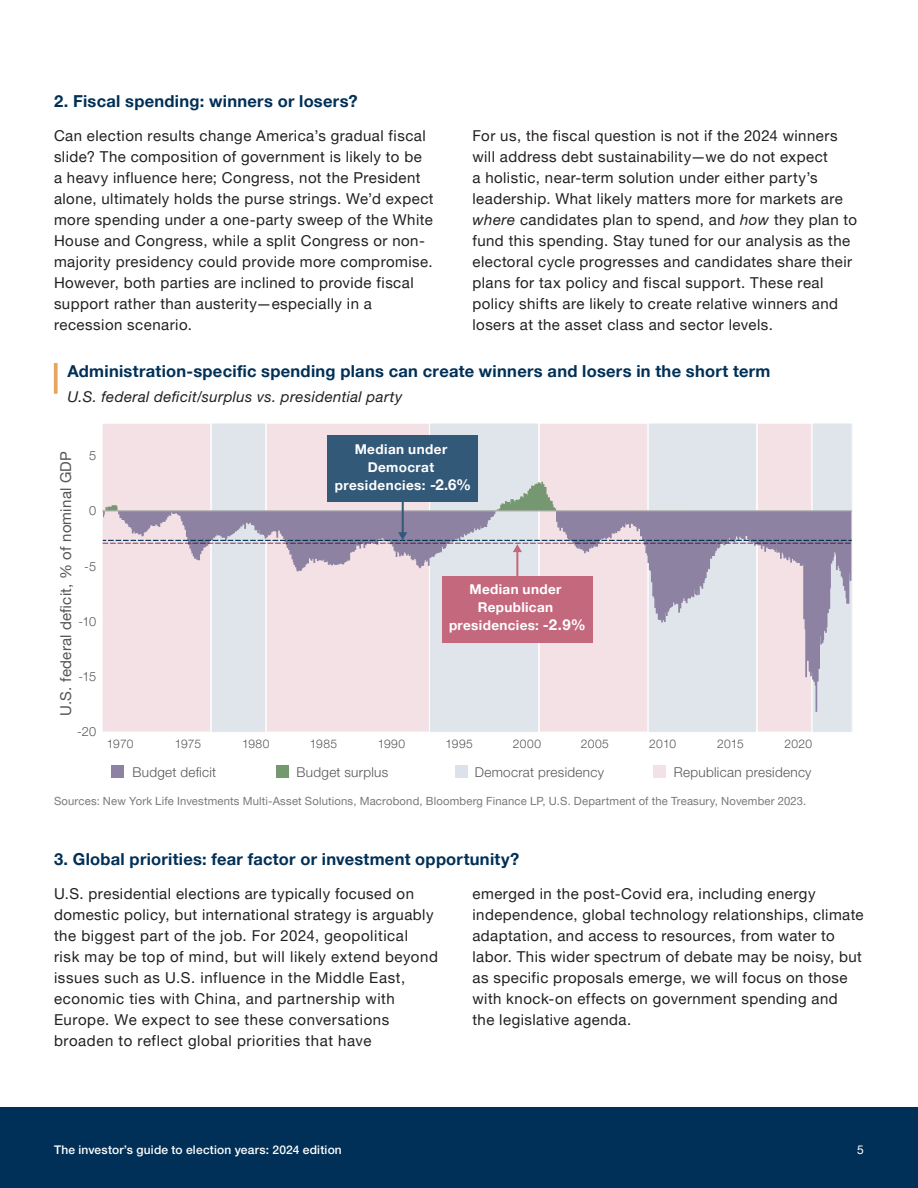
<style>
.page{position:relative;width:918px;height:1188px;background:#fff}
.page>*{position:absolute;margin:0;border:0;box-sizing:border-box;transform-origin:0 0}
.Chart_heads_tier_two_subheads{font:700 16.5px "Helvetica Neue LT Pro";letter-spacing:.015em;color:#003057}
.Body_text_10_14__55{font:15px/21px "Helvetica Neue LT Pro";letter-spacing:.03em;color:#231f20}
.Chart_descriptor{font:italic 15px "Helvetica Neue LT Pro";letter-spacing:.025em;color:#231f20}
.t1{font:15px "Helvetica Neue LT Pro";letter-spacing:.015em;color:#565656}
.t2{font:700 13.5px/18px "Helvetica Neue LT Pro";letter-spacing:.03em;color:#fff;text-align:center}
.t3{font:300 13.5px "Helvetica Neue LT Pro";letter-spacing:.02em;color:#565656}
.t4{font:300 12.75px "Helvetica Neue LT Pro";color:#565656}
.t5{font:500 12px "Helvetica Neue LT Pro";letter-spacing:.015em;color:#fff}
.t6{font:300 12px "Helvetica Neue LT Pro";letter-spacing:.025em;color:#565656}
.t7{font:12px "Helvetica Neue LT Pro";color:#fff}
.Sources__55{font:11.25px "Helvetica Neue LT Pro";letter-spacing:.015em;color:#787878}
.s1{font-style:italic}
.s2{font-size:15px}
</style>
<div class="page">
<div style="left:0;top:1107px;width:918px;height:81px;background:#003057"></div>
<div style="left:102px;top:423px;width:109px;height:309px;background:#f3e1e5"></div>
<div style="left:101px;top:422px;width:111px;height:311px;border:2px solid #fff"></div>
<div style="left:211px;top:423px;width:56px;height:309px;background:#dfe5ea"></div>
<div style="left:211px;top:423px;width:56px;height:310px;border:1px solid #fff"></div>
<div style="left:265px;top:423px;width:164px;height:310px;background:#f3e1e5"></div>
<div style="left:430px;top:423px;width:109px;height:309px;background:#dfe5ea"></div>
<div style="left:429px;top:423px;width:110px;height:310px;border:1px solid #fff"></div>
<div style="left:539px;top:423px;width:109px;height:309px;background:#f3e1e5"></div>
<div style="left:538px;top:422px;width:111px;height:311px;border:2px solid #fff"></div>
<div style="left:648px;top:423px;width:109px;height:309px;background:#dfe5ea"></div>
<div style="left:757px;top:423px;width:55px;height:309px;background:#f3e1e5"></div>
<div style="left:756px;top:422px;width:57px;height:311px;border:2px solid #fff"></div>
<div style="left:812px;top:423px;width:40px;height:309px;background:#dfe5ea"></div>
<div style="left:812px;top:423px;width:41px;height:310px;border:1px solid #fff"></div>
<div style="left:111px;top:765px;width:13px;height:13px;background:#8d82a1"></div>
<div style="left:276px;top:765px;width:13px;height:13px;background:#769870"></div>
<div style="left:653px;top:765px;width:13px;height:13px;background:#f3e1e5"></div>
<div style="left:455px;top:765px;width:13px;height:13px;background:#dce1eb"></div>
<svg style="left:592px;top:571px;width:259px;height:141px"></svg>
<hr style="left:516px;top:551px;width:2px;height:33px;background:#c4687e">
<div style="left:442px;top:576px;width:150px;height:67px;background:#c4687e"></div>
<svg style="left:103px;top:482px;width:748px;height:89px"></svg>
<div style="left:328px;top:435px;width:150px;height:67px;background:#335979"></div>
<svg style="left:54px;top:363px;width:4px;height:31px"></svg>
<p class="Chart_heads_tier_two_subheads" style="left:54px;top:91px;width:305px">2. Fiscal spending: winners or losers?</p>
<p class="Body_text_10_14__55" style="left:54px;top:125px;width:381px">Can election results change America’s gradual fiscal slide? The composition of government is likely to be<br>a heavy influence here; Congress, not the President alone, ultimately holds the purse strings. We’d expect more spending under a one-party sweep of the White House and Congress, while a split Congress or non&shy;majority presidency could provide more compromise.<br>However, both parties are inclined to provide fiscal support rather than austerity—especially in a recession scenario.</p>
<p class="Body_text_10_14__55" style="left:472px;top:125px;width:386px">For us, the fiscal question is not if the 2024 winners will address debt sustainability—we do not expect<br>a holistic, near-term solution under either party’s leadership. What likely matters more for markets are <span class="s1">where</span> candidates plan to spend, and <span class="s1">how</span> they plan to fund this spending. Stay tuned for our analysis as the electoral cycle progresses and candidates share their plans for tax policy and fiscal support. These real policy shifts are likely to create relative winners and losers at the asset class and sector levels.</p>
<p class="Chart_heads_tier_two_subheads" style="left:68px;top:361px;width:705px">Administration-specific spending plans can create winners and losers in the short term</p>
<p class="Chart_descriptor" style="left:68px;top:387px;width:337px">U.S. federal deficit/surplus vs. presidential party</p>
<p class="t4" style="left:89px;top:448px;width:9px">5</p>
<p class="t1" style="left:57px;top:716px;width:266px;rotate:-90deg">U.S. federal deficit, % of nominal GDP</p>
<p class="t4" style="left:89px;top:503px;width:9px">0</p>
<p class="t4" style="left:84px;top:558px;width:14px">-5</p>
<p class="t4" style="left:79px;top:613px;width:19px">-10</p>
<p class="t4" style="left:79px;top:669px;width:19px">-15</p>
<p class="t4" style="left:77px;top:724px;width:21px">-20</p>
<p class="t2" style="left:335px;top:440px;width:138px">Median under<br>Democrat presidencies: <span class="s2">-2.6%</span></p>
<p class="t2" style="left:449px;top:580px;width:138px">Median under<br>Republican presidencies: <span class="s2">-2.9%</span></p>
<p class="t6" style="left:107px;top:736px;width:28px">1970</p>
<p class="t6" style="left:175px;top:736px;width:28px">1975</p>
<p class="t6" style="left:242px;top:736px;width:29px">1980</p>
<p class="t6" style="left:310px;top:736px;width:29px">1985</p>
<p class="t6" style="left:378px;top:736px;width:29px">1990</p>
<p class="t6" style="left:446px;top:736px;width:29px">1995</p>
<p class="t6" style="left:513px;top:736px;width:30px">2000</p>
<p class="t6" style="left:581px;top:736px;width:30px">2005</p>
<p class="t6" style="left:649px;top:736px;width:28px">2010</p>
<p class="t6" style="left:717px;top:736px;width:28px">2015</p>
<p class="t6" style="left:784px;top:736px;width:29px">2020</p>
<p class="t3" style="left:297px;top:764px;width:93px">Budget surplus</p>
<p class="t3" style="left:475px;top:764px;width:131px">Democrat presidency</p>
<p class="t3" style="left:674px;top:764px;width:139px">Republican presidency</p>
<p class="t3" style="left:133px;top:764px;width:85px">Budget deficit</p>
<p class="Sources__55" style="left:54px;top:794px;width:754px">Sources: New York Life Investments Multi-Asset Solutions, Macrobond, Bloomberg Finance LP, U.S. Department of the Treasury, November 2023.</p>
<p class="Chart_heads_tier_two_subheads" style="left:54px;top:849px;width:467px">3. Global priorities: fear factor or investment opportunity?</p>
<p class="Body_text_10_14__55" style="left:54px;top:883px;width:386px">U.S. presidential elections are typically focused on domestic policy, but international strategy is arguably the biggest part of the job. For 2024, geopolitical<br>risk may be top of mind, but will likely extend beyond issues such as U.S. influence in the Middle East, economic ties with China, and partnership with Europe. We expect to see these conversations broaden to reflect global priorities that have</p>
<p class="Body_text_10_14__55" style="left:472px;top:883px;width:393px">emerged in the post-Covid era, including energy independence, global technology relationships, climate adaptation, and access to resources, from water to labor. This wider spectrum of debate may be noisy, but as specific proposals emerge, we will focus on those with knock-on effects on government spending and<br>the legislative agenda.</p>
<p class="t5" style="left:54px;top:1143px;width:289px">The investor’s guide to election years: 2024 edition</p>
<p class="t7" style="left:857px;top:1142px;width:8px">5</p>
</div>
